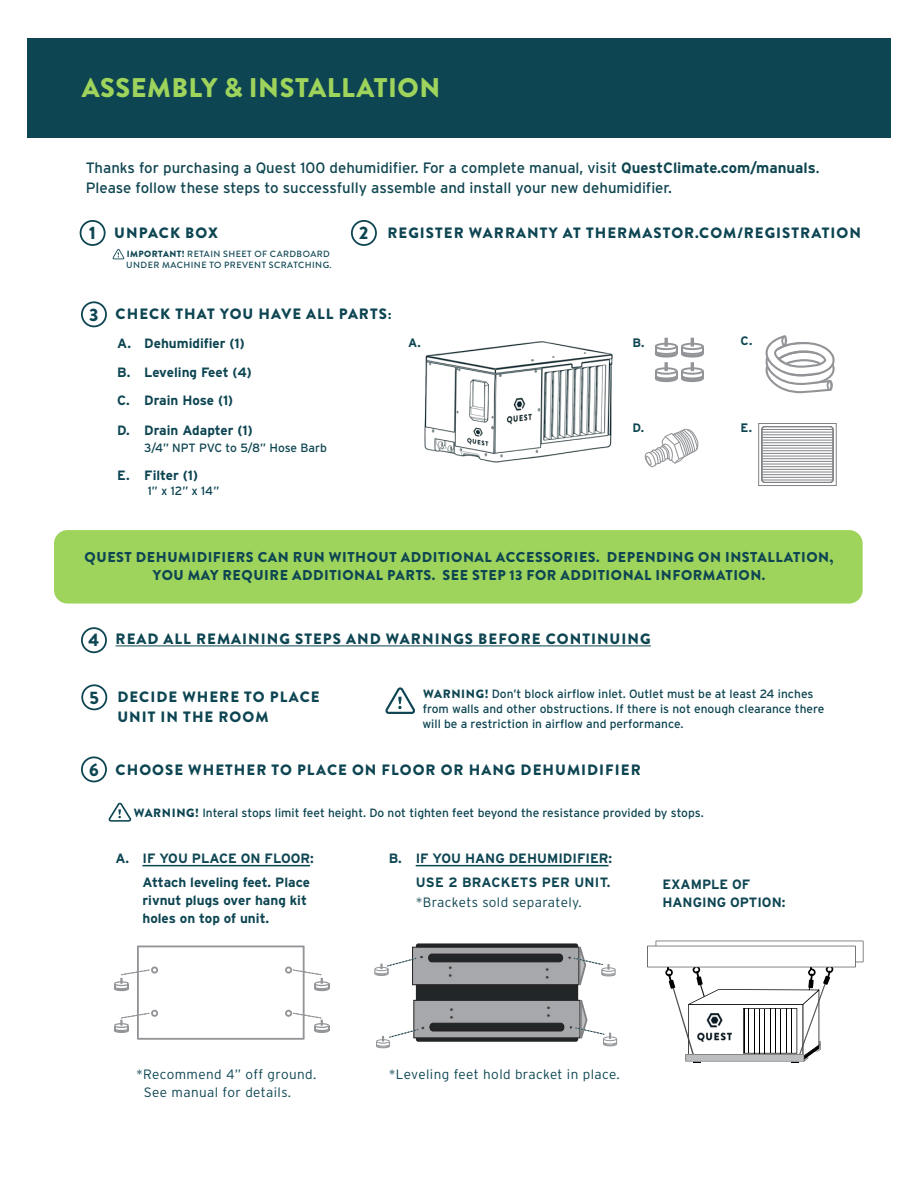
<style>
.page{position:relative;width:918px;height:1188px;background:#fff}
.page>*{position:absolute;margin:0;border:0;box-sizing:border-box;transform-origin:0 0}
.t1{font:900 27px "Brandon Grotesque";letter-spacing:.02em;color:#9ed45c}
.t2{font:900 18px "Brandon Grotesque";color:#0d4552}
.t3{font:900 15px/19.5px "Brandon Grotesque";letter-spacing:.07em;color:#0d4552}
.t4{font:15px/19.5px "Interstate";color:#104651}
.t5{font:900 14.25px/17.7px "Brandon Grotesque";letter-spacing:.04em;color:#0d4552;text-align:center}
.t6{font:700 13.5px/28.5px "Interstate";color:#0d4552}
.t7{font:300 13.5px/18px "Interstate";letter-spacing:.03em;color:#0d4552}
.t8{font:700 12.3px "Interstate";color:#0d4552}
.t9{font:12px/15px "Interstate";color:#0d4552}
.t10{font:500 9px/10.5px "Brandon Grotesque";letter-spacing:.05em;color:#0d4552}
.s1{font-weight:700}
.s2{font-weight:900}
.s3{font-family:"Brandon Grotesque";font-weight:900}
</style>
<div class="page">
<div style="left:27px;top:38px;width:864px;height:100px;background:#0d4552"></div>
<hr style="left:142px;top:865px;width:168px;height:1px;background:#0d4552">
<hr style="left:416px;top:865px;width:193px;height:1px;background:#0d4552">
<hr style="left:116px;top:646px;width:535px;height:1px;background:#0d4552">
<div style="left:54px;top:530px;width:809px;height:74px;background:#9ed45c;border-radius:14px"></div>
<div style="left:80px;top:220px;width:26px;height:26px;border:2px solid #0d4552;border-radius:50%"></div>
<div style="left:351px;top:220px;width:26px;height:26px;border:2px solid #0d4552;border-radius:50%"></div>
<div style="left:81px;top:301px;width:26px;height:26px;border:2px solid #0d4552;border-radius:50%"></div>
<div style="left:81px;top:627px;width:26px;height:26px;border:2px solid #0d4552;border-radius:50%"></div>
<div style="left:81px;top:756px;width:26px;height:26px;border:2px solid #0d4552;border-radius:50%"></div>
<div style="left:81px;top:684px;width:26px;height:26px;border:2px solid #0d4552;border-radius:50%"></div>
<svg style="left:655px;top:338px;width:49px;height:44px"></svg>
<svg style="left:766px;top:335px;width:69px;height:58px"></svg>
<svg style="left:645px;top:429px;width:53px;height:38px"></svg>
<svg style="left:114px;top:946px;width:215px;height:94px"></svg>
<svg style="left:758px;top:423px;width:79px;height:63px"></svg>
<div style="left:762px;top:427px;width:71px;height:56px;border:1px solid #808285;border-radius:3px"></div>
<hr style="left:762px;top:429px;width:71px;height:1px;background:#808285">
<hr style="left:762px;top:432px;width:71px;height:1px;background:#808285">
<hr style="left:762px;top:434px;width:71px;height:1px;background:#808285">
<hr style="left:762px;top:437px;width:71px;height:1px;background:#808285">
<hr style="left:762px;top:440px;width:71px;height:1px;background:#808285">
<hr style="left:762px;top:442px;width:71px;height:1px;background:#808285">
<hr style="left:762px;top:445px;width:71px;height:1px;background:#808285">
<hr style="left:762px;top:448px;width:71px;height:1px;background:#808285">
<hr style="left:762px;top:450px;width:71px;height:1px;background:#808285">
<hr style="left:762px;top:453px;width:71px;height:1px;background:#808285">
<hr style="left:762px;top:456px;width:71px;height:1px;background:#808285">
<hr style="left:762px;top:458px;width:71px;height:1px;background:#808285">
<hr style="left:762px;top:461px;width:71px;height:1px;background:#808285">
<hr style="left:762px;top:464px;width:71px;height:1px;background:#808285">
<hr style="left:762px;top:466px;width:71px;height:1px;background:#808285">
<hr style="left:762px;top:469px;width:71px;height:1px;background:#808285">
<hr style="left:762px;top:472px;width:71px;height:1px;background:#808285">
<hr style="left:762px;top:474px;width:71px;height:1px;background:#808285">
<hr style="left:762px;top:477px;width:71px;height:1px;background:#808285">
<hr style="left:762px;top:480px;width:71px;height:1px;background:#808285">
<div style="left:416px;top:943px;width:162px;height:99px;background:#222628;border-radius:2px"></div>
<div style="left:376px;top:1044px;width:14px;height:4px;border:1px solid #929497;border-radius:50%"></div>
<svg style="left:374px;top:946px;width:242px;height:40px"></svg>
<svg style="left:376px;top:999px;width:242px;height:48px"></svg>
<svg style="left:113px;top:249px;width:11px;height:10px"></svg>
<img style="left:424px;top:341px;width:189px;height:122px">
<svg style="left:385px;top:687px;width:30px;height:27px"></svg>
<svg style="left:108px;top:803px;width:23px;height:19px"></svg>
<svg style="left:647px;top:941px;width:217px;height:122px"></svg>
<img style="left:697px;top:1013px;width:35px;height:29px">
<h1 class="t1" style="left:82px;top:68px;width:360px">ASSEMBLY &amp; INSTALLATION</h1>
<p class="t4" style="left:86px;top:158px;width:735px">Thanks for purchasing a Quest 100 dehumidifier. For a complete manual, visit <span class="s1">QuestClimate.com/manuals</span>.<br>Please follow these steps to successfully assemble and install your new dehumidifier.</p>
<h2 class="t2" style="left:89px;top:220px;width:8px">1</h2>
<h2 class="t2" style="left:359px;top:220px;width:11px">2</h2>
<p class="t3" style="left:114px;top:223px;width:105px">UNPACK BOX</p>
<p class="t3" style="left:387px;top:223px;width:475px">REGISTER WARRANTY AT THERMASTOR.COM/REGISTRATION</p>
<h2 class="t2" style="left:89px;top:302px;width:11px">3</h2>
<p class="t10" style="left:126px;top:249px;width:207px"><span class="s2">IMPORTANT!</span> RETAIN SHEET OF CARDBOARD<br>UNDER MACHINE TO PREVENT SCRATCHING.</p>
<p class="t3" style="left:116px;top:304px;width:278px">CHECK THAT YOU HAVE ALL PARTS:</p>
<p class="t6" style="left:117px;top:329px;width:136px">A. Dehumidifier (1)<br>B. Leveling Feet (4)<br>C. Drain Hose (1)</p>
<p class="t6" style="left:117px;top:416px;width:137px">D. Drain Adapter (1)</p>
<p class="t9" style="left:144px;top:440px;width:184px">3/4” NPT PVC to 5/8” Hose Barb</p>
<p class="t6" style="left:117px;top:461px;width:82px">E. Filter (1)</p>
<p class="t9" style="left:148px;top:483px;width:73px">1” x 12” x 14”</p>
<p class="t8" style="left:408px;top:336px;width:14px">A.</p>
<p class="t8" style="left:632px;top:336px;width:14px">B.</p>
<p class="t8" style="left:632px;top:421px;width:13px">D.</p>
<p class="t8" style="left:741px;top:334px;width:13px">C.</p>
<p class="t8" style="left:741px;top:421px;width:13px">E.</p>
<p class="t5" style="left:85px;top:549px;width:750px">QUEST DEHUMIDIFIERS CAN RUN WITHOUT ADDITIONAL ACCESSORIES. DEPENDING ON INSTALLATION,<br>YOU MAY REQUIRE ADDITIONAL PARTS. SEE STEP 13 FOR ADDITIONAL INFORMATION.</p>
<h2 class="t2" style="left:89px;top:627px;width:12px">4</h2>
<p class="t3" style="left:116px;top:630px;width:537px">READ ALL REMAINING STEPS AND WARNINGS BEFORE CONTINUING</p>
<h2 class="t2" style="left:90px;top:685px;width:11px">5</h2>
<p class="t3" style="left:117px;top:688px;width:204px">DECIDE WHERE TO PLACE<br>UNIT IN THE ROOM</p>
<p class="t9" style="left:422px;top:686px;width:404px"><span class="s3">WARNING!</span> Don’t block airflow inlet. Outlet must be at least 24 inches from walls and other obstructions. If there is not enough clearance there will be a restriction in airflow and performance.</p>
<h2 class="t2" style="left:89px;top:757px;width:11px">6</h2>
<p class="t3" style="left:116px;top:760px;width:527px">CHOOSE WHETHER TO PLACE ON FLOOR OR HANG DEHUMIDIFIER</p>
<p class="t9" style="left:134px;top:805px;width:571px"><span class="s3">WARNING!</span> Interal stops limit feet height. Do not tighten feet beyond the resistance provided by stops.</p>
<p class="t6" style="left:115px;top:845px;width:200px;line-height:24.8px;text-align:right">a. IF YOU PLACE ON FLOOR:<br>Attach leveling feet. Place</p>
<p class="t6" style="left:142px;top:892px;width:166px;line-height:18px">rivnut plugs over hang kit holes on top of unit.</p>
<p class="t6" style="left:389px;top:845px;width:225px;line-height:24.8px;text-align:right">b. IF YOU HANG DEHUMIDIFIER:<br>USE 2 BRACKETS PER UNIT.</p>
<p class="t7" style="left:416px;top:893px;width:168px">*Brackets sold separately.</p>
<p class="t6" style="left:662px;top:875px;width:125px;line-height:18px">EXAMPLE OF<br>HANGING OPTION:</p>
<p class="t7" style="left:144px;top:1065px;width:174px;text-indent:-8px">*Recommend 4” off ground.<br>See manual for details.</p>
<p class="t7" style="left:389px;top:1065px;width:232px">*Leveling feet hold bracket in place.</p>
</div>
